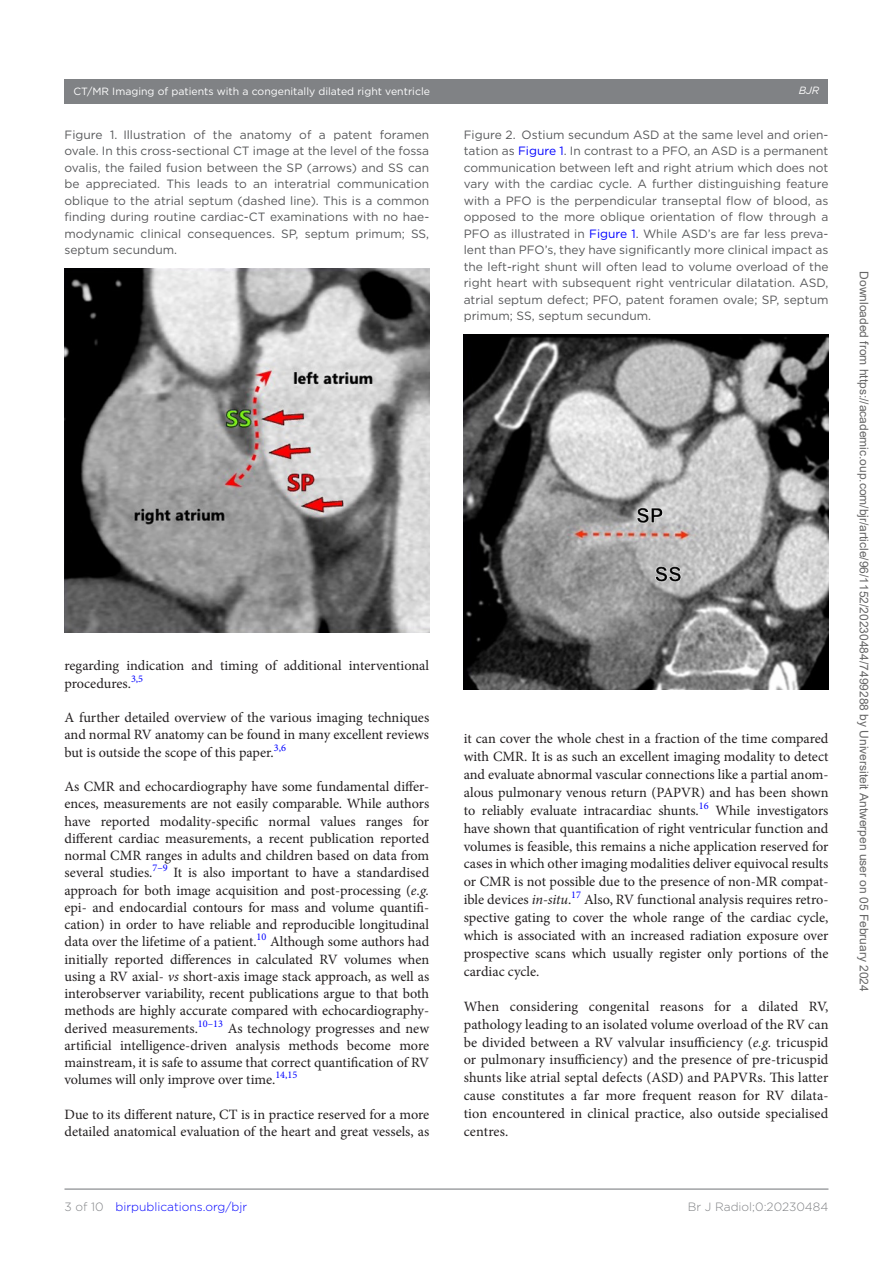
<style>
.page{position:relative;width:893px;height:1263px;background:#fff}
.page>*{position:absolute;margin:0;border:0;box-sizing:border-box;transform-origin:0 0}
.t1{font:14.25px/17.2px "Minion Pro";color:#231f20;text-align:justify}
.t2{font:12px/16.5px "Gotham";color:#57585a;text-align:justify}
.t3{font:12px "Arial";color:#666}
.t4{font:300 12px "Gotham";color:#00f}
.t5{font:300 12px "Gotham";color:#808285}
.t6{font:10.5px "Gotham";color:#fff}
.t7{font:italic 10.5px "Gotham";color:#fff}
.s1{color:#00f}
.s2{font-style:italic}
.s3{color:#808285}
</style>
<div class="page">
<hr style="left:64px;top:1188px;width:764px;height:2px;background:#808285">
<div style="left:64px;top:79px;width:764px;height:24px;background:#808285"></div>
<img style="left:64px;top:268px;width:365px;height:365px">
<img style="left:464px;top:334px;width:364px;height:356px">
<p class="t6" style="left:74px;top:85px;width:358px">CT/MR Imaging of patients with a congenitally dilated right ventricle</p>
<p class="t7" style="left:799px;top:85px;width:22px">BJR</p>
<p class="t2" style="left:64px;top:126px;width:366px">Figure 1. Illustration of the anatomy of a patent foramen ovale. In this cross-sectional CT image at the level of the fossa ovalis, the failed fusion between the SP (arrows) and SS can be appreciated. This leads to an interatrial communication oblique to the atrial septum (dashed line). This is a common finding during routine cardiac-CT examinations with no hae&shy;modynamic clinical consequences. SP, septum primum; SS, septum secundum.</p>
<p class="t2" style="left:464px;top:126px;width:366px">Figure 2. Ostium secundum ASD at the same level and orien&shy;tation as <span class="s1">Figure 1</span>. In contrast to a PFO, an ASD is a permanent communication between left and right atrium which does not vary with the cardiac cycle. A further distinguishing feature with a PFO is the perpendicular transeptal flow of blood, as opposed to the more oblique orientation of flow through a PFO as illustrated in <span class="s1">Figure 1</span>. While ASD’s are far less preva&shy;lent than PFO’s, they have significantly more clinical impact as the left-right shunt will often lead to volume overload of the right heart with subsequent right ventricular dilatation. ASD, atrial septum defect; PFO, patent foramen ovale; SP, septum primum; SS, septum secundum.</p>
<p class="t1" style="left:64px;top:657px;width:366px">regarding indication and timing of additional interventional procedures.<sup>3,5</sup></p>
<p class="t1" style="left:64px;top:709px;width:366px">A further detailed overview of the various imaging techniques and normal RV anatomy can be found in many excellent reviews but is outside the scope of this paper.<sup>3,6</sup></p>
<p class="t1" style="left:64px;top:778px;width:366px">As CMR and echocardiography have some fundamental differ&shy;ences, measurements are not easily comparable. While authors have reported modality-specific normal values ranges for different cardiac measurements, a recent publication reported normal CMR ranges in adults and children based on data from several studies.<sup>7–9</sup> It is also important to have a standardised approach for both image acquisition and post-processing (<span class="s2">e.g. </span>epi- and endocardial contours for mass and volume quantifi&shy;cation) in order to have reliable and reproducible longitudinal data over the lifetime of a patient.<sup>10</sup> Although some authors had initially reported differences in calculated RV volumes when using a RV axial- <span class="s2">vs</span> short-axis image stack approach, as well as interobserver variability, recent publications argue to that both methods are highly accurate compared with echocardiography&shy;derived measurements.<sup>10–13</sup> As technology progresses and new artificial intelligence-driven analysis methods become more mainstream, it is safe to assume that correct quantification of RV volumes will only improve over time.<sup>14,15</sup></p>
<p class="t1" style="left:64px;top:1106px;width:366px">Due to its different nature, CT is in practice reserved for a more detailed anatomical evaluation of the heart and great vessels, as</p>
<p class="t1" style="left:464px;top:730px;width:366px;line-height:17.9px">it can cover the whole chest in a fraction of the time compared with CMR. It is as such an excellent imaging modality to detect and evaluate abnormal vascular connections like a partial anom&shy;alous pulmonary venous return (PAPVR) and has been shown to reliably evaluate intracardiac shunts.<sup>16</sup> While investigators have shown that quantification of right ventricular function and volumes is feasible, this remains a niche application reserved for cases in which other imaging modalities deliver equivocal results or CMR is not possible due to the presence of non-MR compat&shy;ible devices <span class="s2">in-situ</span>.<sup>17</sup> Also, RV functional analysis requires retro&shy;spective gating to cover the whole range of the cardiac cycle, which is associated with an increased radiation exposure over prospective scans which usually register only portions of the cardiac cycle.</p>
<p class="t1" style="left:464px;top:997px;width:366px;line-height:17.9px">When considering congenital reasons for a dilated RV, pathology leading to an isolated volume overload of the RV can be divided between a RV valvular insufficiency (<span class="s2">e.g.</span> tricuspid or pulmonary insufficiency) and the presence of pre-tricuspid shunts like atrial septal defects (ASD) and PAPVRs. This latter cause constitutes a far more frequent reason for RV dilata&shy;tion encountered in clinical practice, also outside specialised centres.</p>
<p class="t4" style="left:64px;top:1199px;width:184px"><span class="s3">3 of 10</span> birpublications.org/bjr</p>
<p class="t5" style="left:688px;top:1199px;width:142px">Br J Radiol;0:20230484</p>
<p class="t3" style="left:868px;top:271px;width:721px;rotate:90deg">Downloaded from https://academic.oup.com/bjr/article/96/1152/20230484/7499288 by Universiteit Antwerpen user on 05 February 2024</p>
</div>
